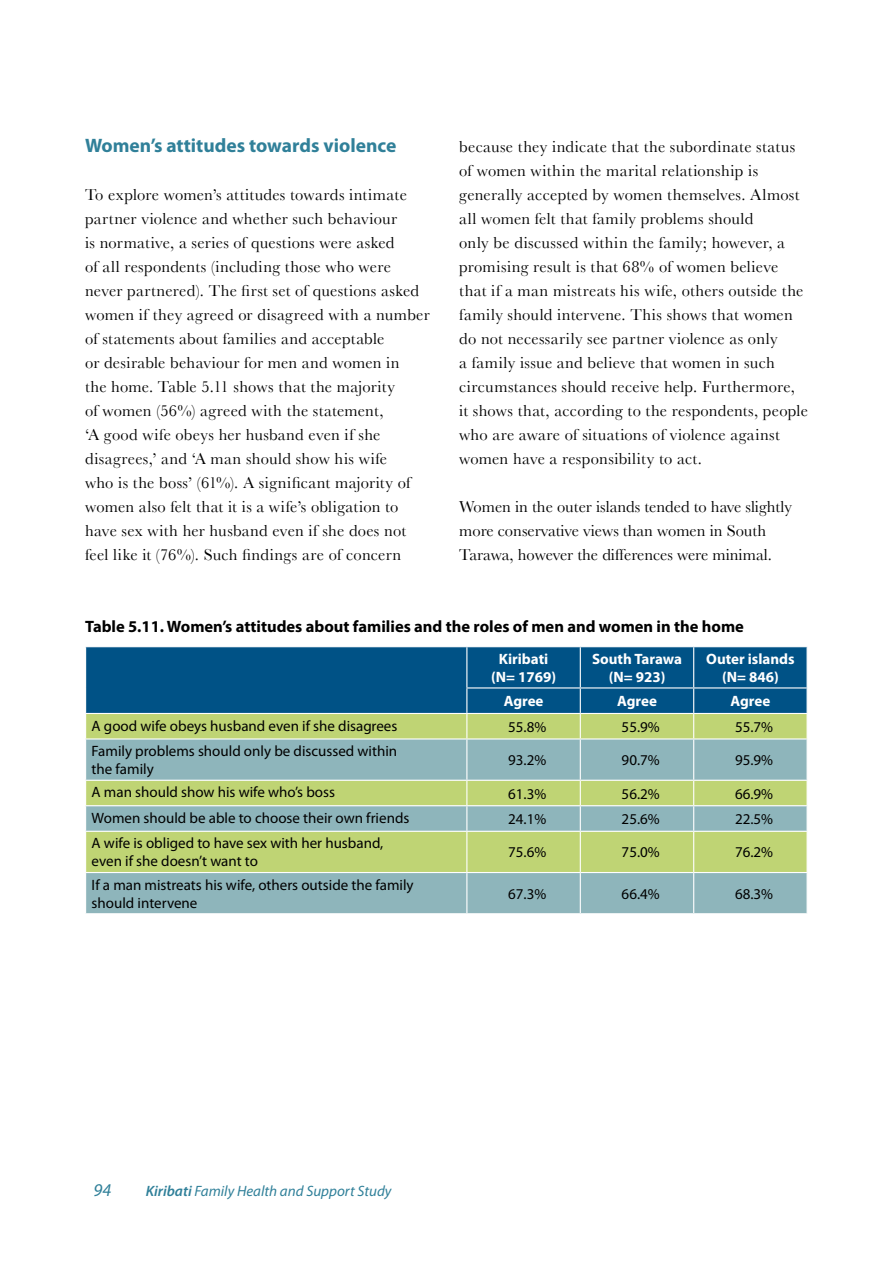
<style>
.page{position:relative;width:893px;height:1263px;background:#fff}
.page>*{position:absolute;margin:0;border:0;box-sizing:border-box;transform-origin:0 0}
.t1{font:700 19.5px "Myriad Pro";color:#308099}
.t2{font:italic 18px "Myriad Pro";color:#308099}
.t3{font:16.5px/24px "Baskerville";letter-spacing:.015em;color:#000}
.t4{font:700 16.5px "Myriad Pro";color:#000}
.t5{font:15px/18px "Myriad Pro";color:#000}
.t6{font:700 15px/18px "Myriad Pro";color:#fff;text-align:center}
.t7{font:italic 15px "Myriad Pro";color:#308099}
.s1{font-weight:600}
</style>
<div class="page">
<div style="left:86px;top:647px;width:721px;height:66px;background:#005286"></div>
<div style="left:86px;top:714px;width:721px;height:24px;background:#bfd474"></div>
<svg style="left:86px;top:739px;width:721px;height:174px;background:#a1c1a1"></svg>
<hr style="left:466px;top:647px;width:1px;height:40px;background:#fff">
<hr style="left:580px;top:647px;width:1px;height:40px;background:#fff">
<hr style="left:693px;top:647px;width:1px;height:40px;background:#fff">
<hr style="left:466px;top:687px;width:114px;height:1px;background:#fff">
<hr style="left:580px;top:687px;width:114px;height:1px;background:#fff">
<hr style="left:694px;top:687px;width:114px;height:1px;background:#fff">
<svg style="left:466px;top:688px;width:1px;height:50px"></svg>
<svg style="left:580px;top:688px;width:1px;height:50px"></svg>
<svg style="left:693px;top:688px;width:1px;height:50px"></svg>
<svg style="left:807px;top:688px;width:1px;height:25px"></svg>
<hr style="left:466px;top:739px;width:1px;height:41px;background:#fff">
<hr style="left:580px;top:739px;width:1px;height:41px;background:#fff">
<hr style="left:693px;top:739px;width:1px;height:41px;background:#fff">
<hr style="left:85px;top:780px;width:382px;height:1px;background:#fff">
<hr style="left:467px;top:780px;width:113px;height:1px;background:#fff">
<hr style="left:580px;top:780px;width:114px;height:1px;background:#fff">
<hr style="left:694px;top:780px;width:114px;height:1px;background:#fff">
<hr style="left:85px;top:805px;width:382px;height:1px;background:#fff">
<hr style="left:467px;top:805px;width:113px;height:1px;background:#fff">
<svg style="left:466px;top:781px;width:1px;height:50px"></svg>
<hr style="left:580px;top:805px;width:114px;height:1px;background:#fff">
<svg style="left:580px;top:781px;width:1px;height:50px"></svg>
<hr style="left:694px;top:805px;width:114px;height:1px;background:#fff">
<svg style="left:693px;top:781px;width:1px;height:50px"></svg>
<hr style="left:85px;top:831px;width:382px;height:1px;background:#fff">
<hr style="left:467px;top:831px;width:113px;height:1px;background:#fff">
<hr style="left:466px;top:832px;width:1px;height:40px;background:#fff">
<hr style="left:580px;top:831px;width:114px;height:1px;background:#fff">
<hr style="left:580px;top:832px;width:1px;height:40px;background:#fff">
<hr style="left:694px;top:831px;width:114px;height:1px;background:#fff">
<hr style="left:693px;top:832px;width:1px;height:40px;background:#fff">
<hr style="left:85px;top:872px;width:382px;height:1px;background:#fff">
<hr style="left:467px;top:872px;width:113px;height:1px;background:#fff">
<hr style="left:466px;top:873px;width:1px;height:40px;background:#fff">
<hr style="left:580px;top:872px;width:114px;height:1px;background:#fff">
<hr style="left:580px;top:873px;width:1px;height:40px;background:#fff">
<hr style="left:694px;top:872px;width:114px;height:1px;background:#fff">
<hr style="left:693px;top:873px;width:1px;height:40px;background:#fff">
<p class="t1" style="left:85px;top:132px;width:313px">Women’s attitudes towards violence</p>
<p class="t3" style="left:85px;top:182px;width:346px">To explore women’s attitudes towards intimate partner violence and whether such behaviour<br>is normative, a series of questions were asked<br>of all respondents (including those who were never partnered). The first set of questions asked women if they agreed or disagreed with a number of statements about families and acceptable<br>or desirable behaviour for men and women in<br>the home. Table 5.11 shows that the majority<br>of women (56%) agreed with the statement,<br>‘A good wife obeys her husband even if she disagrees,’ and ‘A man should show his wife<br>who is the boss’ (61%). A significant majority of women also felt that it is a wife’s obligation to have sex with her husband even if she does not feel like it (76%). Such findings are of concern</p>
<p class="t3" style="left:459px;top:134px;width:350px">because they indicate that the subordinate status of women within the marital relationship is generally accepted by women themselves. Almost all women felt that family problems should<br>only be discussed within the family; however, a promising result is that 68% of women believe that if a man mistreats his wife, others outside the family should intervene. This shows that women do not necessarily see partner violence as only<br>a family issue and believe that women in such circumstances should receive help. Furthermore, it shows that, according to the respondents, people who are aware of situations of violence against women have a responsibility to act.</p>
<p class="t3" style="left:459px;top:494px;width:334px">Women in the outer islands tended to have slightly more conservative views than women in South<br>Tarawa, however the differences were minimal.</p>
<p class="t4" style="left:85px;top:615px;width:660px">Table 5.11. Women’s attitudes about families and the roles of men and women in the home</p>
<p class="t6" style="left:491px;top:649px;width:67px">Kiribati (N= 1769)</p>
<p class="t6" style="left:592px;top:649px;width:91px">South Tarawa (N= 923)</p>
<p class="t6" style="left:706px;top:649px;width:90px">Outer islands (N= 846)</p>
<p class="t6" style="left:504px;top:692px;width:41px">Agree</p>
<p class="t6" style="left:617px;top:692px;width:41px">Agree</p>
<p class="t6" style="left:730px;top:692px;width:41px">Agree</p>
<p class="t5" style="left:92px;top:716px;width:307px">A good wife obeys husband even if she disagrees</p>
<p class="t5" style="left:508px;top:717px;width:40px">55.8%</p>
<p class="t5" style="left:622px;top:717px;width:40px">55.9%</p>
<p class="t5" style="left:735px;top:717px;width:40px">55.7%</p>
<p class="t5" style="left:92px;top:742px;width:307px">Family problems should only be discussed within the family</p>
<p class="t5" style="left:508px;top:751px;width:40px">93.2%</p>
<p class="t5" style="left:622px;top:751px;width:40px">90.7%</p>
<p class="t5" style="left:735px;top:751px;width:40px">95.9%</p>
<p class="t5" style="left:92px;top:783px;width:245px">A man should show his wife who’s boss</p>
<p class="t5" style="left:508px;top:784px;width:40px">61.3%</p>
<p class="t5" style="left:622px;top:784px;width:40px">56.2%</p>
<p class="t5" style="left:735px;top:784px;width:40px">66.9%</p>
<p class="t5" style="left:92px;top:809px;width:319px">Women should be able to choose their own friends</p>
<p class="t5" style="left:508px;top:810px;width:40px">24.1%</p>
<p class="t5" style="left:622px;top:810px;width:40px">25.6%</p>
<p class="t5" style="left:735px;top:810px;width:40px">22.5%</p>
<p class="t5" style="left:92px;top:834px;width:293px">A wife is obliged to have sex with her husband, even if she doesn’t want to</p>
<p class="t5" style="left:508px;top:843px;width:40px">75.6%</p>
<p class="t5" style="left:622px;top:843px;width:40px">75.0%</p>
<p class="t5" style="left:735px;top:843px;width:40px">76.2%</p>
<p class="t5" style="left:92px;top:875px;width:324px">If a man mistreats his wife, others outside the family should intervene</p>
<p class="t5" style="left:508px;top:884px;width:40px">67.3%</p>
<p class="t5" style="left:622px;top:884px;width:40px">66.4%</p>
<p class="t5" style="left:735px;top:884px;width:40px">68.3%</p>
<p class="t2" style="left:94px;top:1179px;width:19px">94</p>
<p class="t7" style="left:146px;top:1181px;width:247px"><span class="s1">Kiribati</span> Family Health and Support Study</p>
</div>
